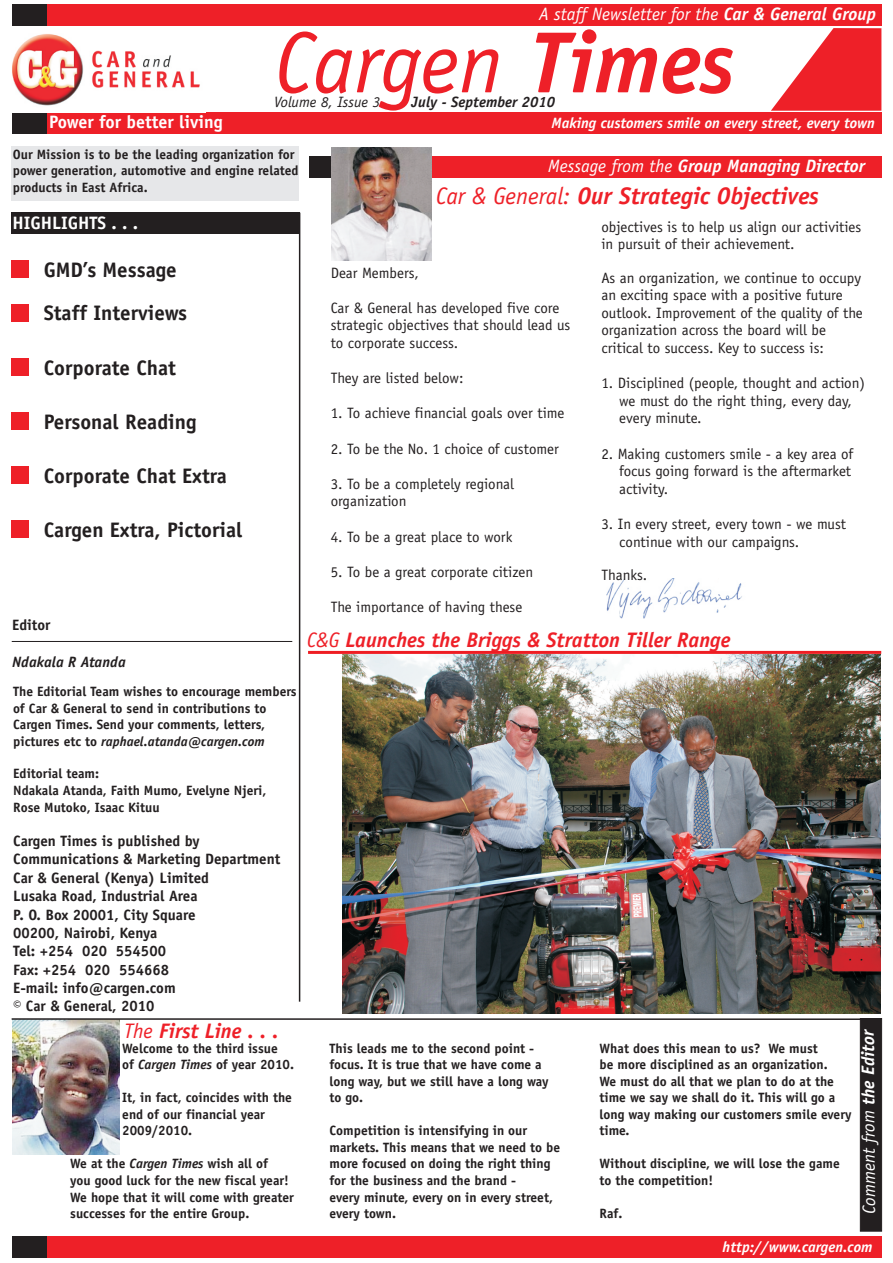
<style>
.page{position:relative;width:893px;height:1263px;background:#fff}
.page>*{position:absolute;margin:0;border:0;box-sizing:border-box;transform-origin:0 0}
.t1{font:italic 87px "Officina Sans Std";color:#ee2028}
.t2{font:italic 700 24px "Officina Sans Std";color:#ee2028}
.t3{font:700 21px/43.2px "Officina Sans Std";color:#231f20}
.t4{font:italic 700 21px "Officina Sans Std";color:#ee2028}
.t5{font:italic 18px "Officina Sans Std";color:#fff}
.t6{font:italic 700 18px "Officina Sans Std";color:#fff}
.t7{font:700 18px "Officina Sans Std";color:#fff}
.t8{font:15px/17.5px "Officina Sans Std";color:#231f20}
.t9{font:700 15px/18.3px "Officina Sans Std";color:#231f20}
.t10{font:italic 700 15px "Officina Sans Std";color:#fff}
.t11{font:italic 700 15px "Officina Sans Std";color:#231f20}
.t12{font:italic 15px "Officina Sans Std";color:#231f20}
.t13{font:700 13.5px/16.5px "Officina Sans Std";color:#231f20}
.s1{font-weight:700}
.s2{font-weight:400}
.s3{font-style:italic}
.s4{color:#ee2028}
</style>
<div class="page">
<img style="left:13px;top:1020px;width:106px;height:134px">
<div style="left:12px;top:5px;width:870px;height:21px;background:#ee2028"></div>
<div style="left:12px;top:5px;width:34px;height:21px;background:#231f20"></div>
<div style="left:12px;top:113px;width:870px;height:21px;background:#ee2028"></div>
<div style="left:12px;top:113px;width:34px;height:21px;background:#231f20"></div>
<img style="left:12px;top:34px;width:188px;height:72px">
<svg style="left:771px;top:28px;width:110px;height:83px"></svg>
<div style="left:12px;top:147px;width:287px;height:54px;background:#e6e7e9"></div>
<div style="left:11px;top:213px;width:289px;height:21px;background:#231f20"></div>
<hr style="left:299px;top:213px;width:1px;height:789px;background:#231f20">
<div style="left:11px;top:261px;width:17px;height:17px;background:#ee2028"></div>
<div style="left:11px;top:304px;width:17px;height:17px;background:#ee2028"></div>
<div style="left:11px;top:358px;width:17px;height:17px;background:#ee2028"></div>
<div style="left:11px;top:412px;width:17px;height:17px;background:#ee2028"></div>
<hr style="left:12px;top:641px;width:280px;height:1px;background:#231f20">
<div style="left:12px;top:1236px;width:870px;height:21px;background:#ee2028"></div>
<div style="left:12px;top:1236px;width:34px;height:21px;background:#231f20"></div>
<div style="left:309px;top:156px;width:573px;height:21px;background:#ee2028"></div>
<div style="left:309px;top:156px;width:23px;height:21px;background:#231f20"></div>
<img style="left:332px;top:147px;width:99px;height:114px">
<hr style="left:308px;top:651px;width:573px;height:3px;background:#ee1d23">
<hr style="left:12px;top:1018px;width:868px;height:2px;background:#231f20">
<svg style="left:860px;top:1018px;width:22px;height:213px;background:#231f20"></svg>
<img style="left:606px;top:579px;width:136px;height:39px">
<div style="left:11px;top:466px;width:17px;height:17px;background:#ee2028"></div>
<div style="left:11px;top:520px;width:17px;height:17px;background:#ee2028"></div>
<img style="left:343px;top:654px;width:537px;height:360px">
<h3 class="t5" style="left:539px;top:7px;width:338px">A staff Newsletter for the <span class="s1">Car &amp; General Group</span></h3>
<h1 class="t1" style="left:274px;top:29px;width:462px">Cargen <span class="s1">Times</span></h1>
<p class="t12" style="left:274px;top:96px;width:108px">Volume 8, Issue 3</p>
<p class="t11" style="left:411px;top:96px;width:145px">July - September 2010</p>
<p class="t10" style="left:551px;top:117px;width:325px">Making customers smile on every street, every town</p>
<p class="t13" style="left:13px;top:147px;width:287px">Our Mission is to be the leading organization for power generation, automotive and engine related products in East Africa.</p>
<h3 class="t7" style="left:13px;top:216px;width:127px">HIGHLIGHTS . . .</h3>
<h3 class="t3" style="left:44px;top:251px;width:145px">GMD’s Message<br>Staff Interviews</h3>
<h3 class="t3" style="left:44px;top:348px;width:134px">Corporate Chat</h3>
<h3 class="t3" style="left:44px;top:402px;width:154px">Personal Reading</h3>
<h3 class="t7" style="left:49px;top:115px;width:175px">Power for better living</h3>
<h3 class="t6" style="left:548px;top:158px;width:318px"><span class="s2">Message from the</span> Group Managing Director</h3>
<h2 class="t2" style="left:436px;top:186px;width:385px"><span class="s2">Car &amp; General:</span> Our Strategic Objectives</h2>
<p class="t8" style="left:601px;top:219px;width:261px">objectives is to help us align our activities in pursuit of their achievement.</p>
<p class="t8" style="left:601px;top:270px;width:263px">As an organization, we continue to occupy an exciting space with a positive future outlook. Improvement of the quality of the organization across the board will be critical to success. Key to success is:</p>
<p class="t8" style="left:619px;top:376px;width:247px;text-indent:-18px">1. Disciplined (people, thought and action) we must do the right thing, every day, every minute.</p>
<p class="t8" style="left:619px;top:446px;width:235px;text-indent:-18px">2. Making customers smile - a key area of focus going forward is the aftermarket activity.</p>
<p class="t8" style="left:619px;top:517px;width:228px;text-indent:-18px">3. In every street, every town - we must continue with our campaigns.</p>
<p class="t8" style="left:601px;top:568px;width:47px">Thanks.</p>
<p class="t8" style="left:331px;top:265px;width:90px">Dear Members,</p>
<p class="t8" style="left:331px;top:301px;width:241px">Car &amp; General has developed five core strategic objectives that should lead us to corporate success.</p>
<p class="t8" style="left:331px;top:371px;width:134px">They are listed below:</p>
<p class="t8" style="left:331px;top:406px;width:235px">1. To achieve financial goals over time</p>
<p class="t8" style="left:331px;top:441px;width:230px">2. To be the No. 1 choice of customer</p>
<p class="t8" style="left:331px;top:477px;width:185px">3. To be a completely regional organization</p>
<p class="t8" style="left:331px;top:529px;width:183px">4. To be a great place to work</p>
<p class="t8" style="left:331px;top:565px;width:204px">5. To be a great corporate citizen</p>
<p class="t8" style="left:331px;top:600px;width:193px">The importance of having these</p>
<h3 class="t3" style="left:44px;top:456px;width:185px">Corporate Chat Extra</h3>
<h3 class="t3" style="left:44px;top:510px;width:200px">Cargen Extra, Pictorial</h3>
<p class="t9" style="left:12px;top:618px;width:40px">Editor</p>
<p class="t11" style="left:12px;top:656px;width:115px">Ndakala R Atanda</p>
<p class="t13" style="left:13px;top:685px;width:285px">The Editorial Team wishes to encourage members of Car &amp; General to send in contributions to Cargen Times. Send your comments, letters, pictures etc to <span class="s3">raphael.atanda@cargen.com</span></p>
<p class="t13" style="left:13px;top:767px;width:255px">Editorial team:<br>Ndakala Atanda, Faith Mumo, Evelyne Njeri,<br>Rose Mutoko, Isaac Kituu</p>
<p class="t9" style="left:13px;top:833px;width:269px">Cargen Times is published by<br>Communications &amp; Marketing Department<br>Car &amp; General (Kenya) Limited<br>Lusaka Road, Industrial Area<br>P. O. Box 20001, City Square<br>00200, Nairobi, Kenya<br>Tel: +254 020 554500<br>Fax: +254 020 554668<br>E-mail: info@cargen.com<br>© Car &amp; General, 2010</p>
<h3 class="t4" style="left:124px;top:1023px;width:156px"><span class="s2">The</span> First Line . . .</h3>
<p class="t13" style="left:122px;top:1041px;width:173px">Welcome to the third issue<br>of <span class="s3">Cargen Times</span> of year 2010.</p>
<p class="t13" style="left:122px;top:1091px;width:171px">It, in fact, coincides with the end of our financial year<br>2009/2010.</p>
<p class="t13" style="left:70px;top:1157px;width:225px">We at the <span class="s3">Cargen Times</span> wish all of<br>you good luck for the new fiscal year!<br>We hope that it will come with greater successes for the entire Group.</p>
<h3 class="t4" style="left:307px;top:631px;width:425px"><span class="s2">C&amp;G</span> Launches the Briggs &amp; Stratton Tiller Range</h3>
<p class="t13" style="left:330px;top:1041px;width:221px">This leads me to the second point - focus. It is true that we have come a long way, but we still have a long way to go.</p>
<p class="t13" style="left:329px;top:1124px;width:232px">Competition is intensifying in our markets. This means that we need to be more focused on doing the right thing for the business and the brand -<br>every minute, every on in every street, every town.</p>
<p class="t13" style="left:600px;top:1041px;width:254px">What does this mean to us? We must<br>be more disciplined as an organization.<br>We must do all that we plan to do at the time we say we shall do it. This will go a long way making our customers smile every time.</p>
<p class="t13" style="left:600px;top:1157px;width:242px">Without discipline, we will lose the game to the competition!</p>
<p class="t13" style="left:600px;top:1207px;width:24px">Raf.</p>
<h3 class="t6" style="left:861px;top:1066px;width:39px;rotate:-90deg">di r</h3>
<h3 class="t5" style="left:862px;top:1214px;width:180px;rotate:-90deg">C mment f om <span class="s1">the E to</span></h3>
<h3 class="t5" style="left:862px;top:1137px;width:8px;rotate:-90deg">r</h3>
<h3 class="t5" style="left:862px;top:1206px;width:10px;rotate:-90deg">o</h3>
<p class="t10" style="left:713px;top:1241px;width:161px"><span class="s4">H</span>http://www.cargen.com</p>
</div>
